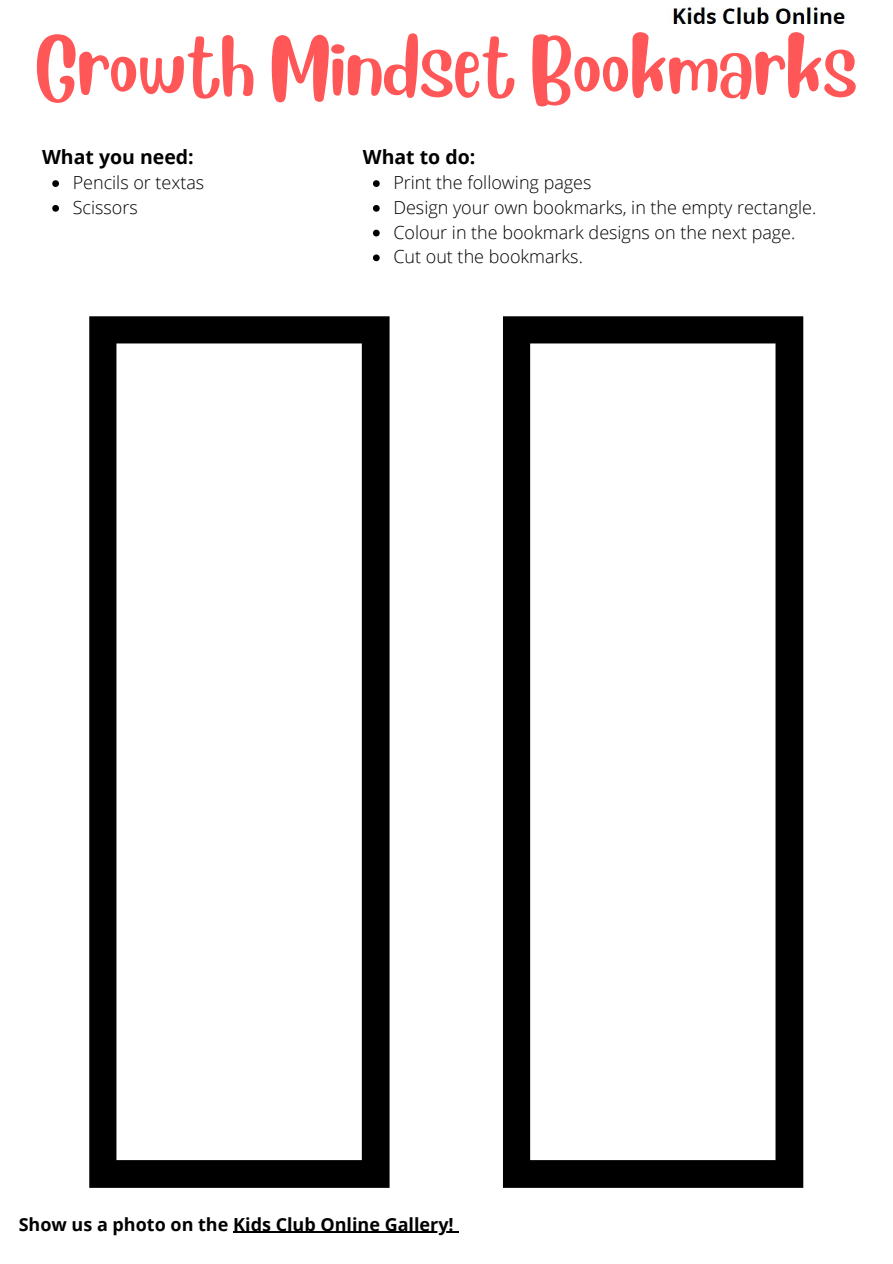
<style>
.page{position:relative;width:893px;height:1264px;background:#fff}
.page>*{position:absolute;margin:0;border:0;box-sizing:border-box;transform-origin:0 0}
.t1{font:60px "Blueberry";color:#ff5757}
.t2{font:700 19.5px "Open Sans";color:#000}
.t3{font:300 18px/24.8px "Open Sans";color:#000}
.t4{font:700 18px "Open Sans";color:#000}
</style>
<div class="page">
<img style="left:672px;top:7px;width:174px;height:17px">
<hr style="left:233px;top:1231px;width:221px;height:1px;background:#000">
<svg style="left:89px;top:316px;width:300px;height:871px"></svg>
<svg style="left:52px;top:180px;width:7px;height:7px"></svg>
<svg style="left:52px;top:205px;width:7px;height:7px"></svg>
<svg style="left:373px;top:180px;width:6px;height:7px"></svg>
<svg style="left:373px;top:205px;width:6px;height:7px"></svg>
<svg style="left:373px;top:230px;width:6px;height:6px"></svg>
<svg style="left:373px;top:254px;width:6px;height:7px"></svg>
<svg style="left:503px;top:316px;width:300px;height:871px"></svg>
<h1 class="t1" style="left:36px;top:24px;width:822px">Growth Mindset Bookmarks</h1>
<p class="t2" style="left:42px;top:144px;width:153px">What you need:</p>
<p class="t3" style="left:73px;top:170px;width:133px">Pencils or textas<br>Scissors</p>
<p class="t2" style="left:363px;top:144px;width:114px">What to do:</p>
<p class="t3" style="left:393px;top:170px;width:424px">Print the following pages<br>Design your own bookmarks, in the empty rectangle.<br>Colour in the bookmark designs on the next page.<br>Cut out the bookmarks.</p>
<p class="t4" style="left:19px;top:1211px;width:436px">Show us a photo on the Kids Club Online Gallery!</p>
</div>
